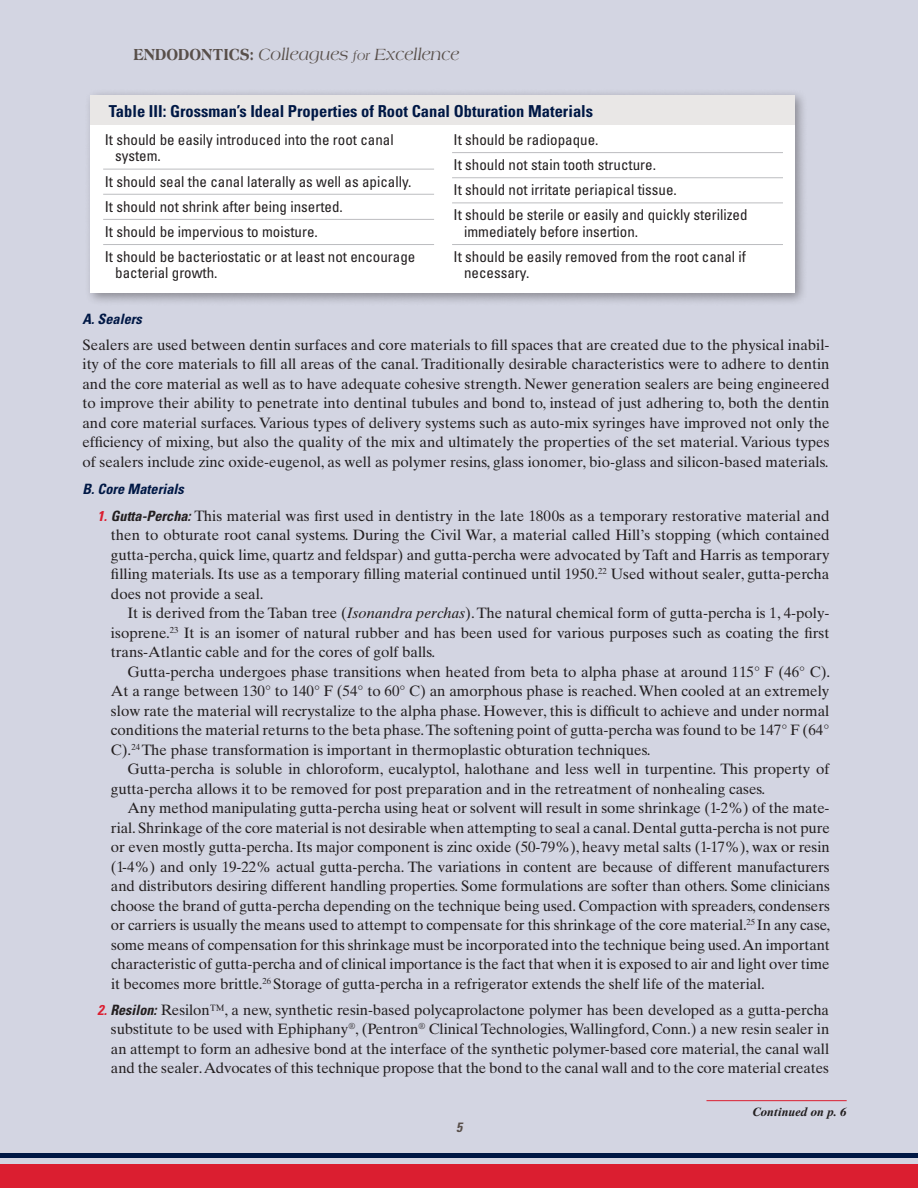
<style>
.page{position:relative;width:918px;height:1188px;background:#d3d5e2}
.page>*{position:absolute;margin:0;border:0;box-sizing:border-box;transform-origin:0 0}
.t1{font:italic 17.4px "Americana Std";color:#584f4a;scale:.94 1}
.t2{font:700 condensed 16.5px "Univers LT Std";color:#001845}
.t3{font:15px/19.5px "Times Ten LT Std";color:#231f20;text-align:justify}
.t4{font:condensed 15px/25.2px "Univers LT Std";color:#231f20}
.t5{font:italic 700 condensed 14.25px "Univers LT Std";color:#001845}
.t6{font:italic 700 condensed 13.5px "Univers LT Std";color:#584f4a}
.t7{font:italic 700 12px "Times Ten LT Std";color:#231f20}
.s1{font-weight:800;font-style:normal;font-size:17.25px}
.s2{font-size:13.5px}
.s3{font-family:"Univers LT Std";font-weight:700;font-style:italic;font-stretch:condensed;font-size:14.25px;color:#db1e30}
.s4{font-family:"Univers LT Std";font-weight:700;font-style:italic;font-stretch:condensed;font-size:14.25px}
.s5{font-style:italic}
</style>
<div class="page">
<div style="left:0;top:1165px;width:918px;height:23px;background:#db1e30"></div>
<div style="left:0;top:1153px;width:918px;height:5px;background:#001845"></div>
<hr style="left:706px;top:1100px;width:141px;height:1px;background:#db1e30">
<div style="left:84px;top:89px;width:725px;height:217px;background:#231f20;opacity:.42"></div>
<div style="left:91px;top:96px;width:704px;height:197px;background:#fff"></div>
<hr style="left:103px;top:169px;width:331px;height:1px;background:#bcbdc0">
<hr style="left:103px;top:194px;width:331px;height:1px;background:#bcbdc0">
<hr style="left:103px;top:219px;width:331px;height:1px;background:#bcbdc0">
<hr style="left:103px;top:244px;width:331px;height:1px;background:#bcbdc0">
<hr style="left:452px;top:152px;width:331px;height:1px;background:#bcbdc0">
<hr style="left:452px;top:177px;width:331px;height:1px;background:#bcbdc0">
<hr style="left:452px;top:203px;width:331px;height:1px;background:#bcbdc0">
<hr style="left:452px;top:244px;width:331px;height:1px;background:#bcbdc0">
<div style="left:91px;top:96px;width:704px;height:29px;background:#e9e7e6"></div>
<p class="t1" style="left:133px;top:44px;width:348px"><span class="s1">ENDODONTICS:</span> Colleagues <span class="s2">for</span> Excellence</p>
<p class="t2" style="left:109px;top:101px;width:486px">Table III: Grossman’s Ideal Properties of Root Canal Obturation Materials</p>
<p class="t4" style="left:115px;top:131px;width:280px;line-height:16.5px;text-indent:-10px">It should be easily introduced into the root canal system.</p>
<p class="t4" style="left:105px;top:168px;width:312px">It should seal the canal laterally as well as apically.<br>It should not shrink after being inserted.<br>It should be impervious to moisture.<br>It should be bacteriostatic or at least not encourage</p>
<p class="t4" style="left:115px;top:260px;width:104px">bacterial growth.</p>
<p class="t4" style="left:454px;top:127px;width:296px">It should be radiopaque.<br>It should not stain tooth structure.<br>It should not irritate periapical tissue.<br>It should be sterile or easily and quickly sterilized</p>
<p class="t4" style="left:454px;top:219px;width:294px;text-indent:10px">immediately before insertion.<br>It should be easily removed from the root canal if</p>
<p class="t4" style="left:464px;top:260px;width:67px">necessary.</p>
<p class="t5" style="left:82px;top:310px;width:61px">A. Sealers</p>
<p class="t3" style="left:82px;top:335px;width:749px">Sealers are used between dentin surfaces and core materials to fill spaces that are created due to the physical inabil&shy;ity of the core materials to fill all areas of the canal. Traditionally desirable characteristics were to adhere to dentin and the core material as well as to have adequate cohesive strength. Newer generation sealers are being engineered to improve their ability to penetrate into dentinal tubules and bond to, instead of just adhering to, both the dentin and core material surfaces. Various types of delivery systems such as auto-mix syringes have improved not only the efficiency of mixing, but also the quality of the mix and ultimately the properties of the set material. Various types of sealers include zinc oxide-eugenol, as well as polymer resins, glass ionomer, bio-glass and silicon-based materials.</p>
<p class="t5" style="left:82px;top:480px;width:103px">B. Core Materials</p>
<p class="t3" style="left:111px;top:506px;width:720px;text-indent:-13px"><span class="s3">1.</span> <span class="s4">Gutta-Percha:</span> This material was first used in dentistry in the late 1800s as a temporary restorative material and then to obturate root canal systems. During the Civil War, a material called Hill’s stopping (which contained gutta-percha, quick lime, quartz and feldspar) and gutta-percha were advocated by Taft and Harris as temporary filling materials. Its use as a temporary filling material continued until 1950.<sup>22</sup> Used without sealer, gutta-percha does not provide a seal.</p>
<p class="t3" style="left:111px;top:603px;width:720px;text-indent:16px">It is derived from the Taban tree (<span class="s5">Isonandra perchas</span>). The natural chemical form of gutta-percha is 1, 4-poly&shy;isoprene.<sup>23</sup> It is an isomer of natural rubber and has been used for various purposes such as coating the first trans-Atlantic cable and for the cores of golf balls.</p>
<p class="t3" style="left:111px;top:662px;width:721px;text-indent:16px">Gutta-percha undergoes phase transitions when heated from beta to alpha phase at around 115° F (46° C).<br>At a range between 130° to 140° F (54° to 60° C) an amorphous phase is reached. When cooled at an extremely slow rate the material will recrystalize to the alpha phase. However, this is difficult to achieve and under normal conditions the material returns to the beta phase. The softening point of gutta-percha was found to be 147° F (64° C).<sup>24</sup> The phase transformation is important in thermoplastic obturation techniques.</p>
<p class="t3" style="left:111px;top:759px;width:720px;text-indent:16px">Gutta-percha is soluble in chloroform, eucalyptol, halothane and less well in turpentine. This property of gutta-percha allows it to be removed for post preparation and in the retreatment of nonhealing cases.</p>
<p class="t3" style="left:111px;top:798px;width:721px;text-indent:17px">Any method manipulating gutta-percha using heat or solvent will result in some shrinkage (1-2%) of the mate&shy;rial. Shrinkage of the core material is not desirable when attempting to seal a canal. Dental gutta-percha is not pure or even mostly gutta-percha. Its major component is zinc oxide (50-79%), heavy metal salts (1-17%), wax or resin (1-4%) and only 19-22% actual gutta-percha. The variations in content are because of different manufacturers and distributors desiring different handling properties. Some formulations are softer than others. Some clinicians choose the brand of gutta-percha depending on the technique being used. Compaction with spreaders, condensers or carriers is usually the means used to attempt to compensate for this shrinkage of the core material.<sup>25</sup> In any case, some means of compensation for this shrinkage must be incorporated into the technique being used. An important characteristic of gutta-percha and of clinical importance is the fact that when it is exposed to air and light over time it becomes more brittle.<sup>26</sup> Storage of gutta-percha in a refrigerator extends the shelf life of the material.</p>
<p class="t3" style="left:111px;top:1000px;width:720px;text-indent:-13px"><span class="s3">2.</span> <span class="s4">Resilon:</span> Resilon™, a new, synthetic resin-based polycaprolactone polymer has been developed as a gutta-percha substitute to be used with Ephiphany<sup>®</sup>, (Pentron<sup>®</sup> Clinical Technologies, Wallingford, Conn.) a new resin sealer in an attempt to form an adhesive bond at the interface of the synthetic polymer-based core material, the canal wall and the sealer. Advocates of this technique propose that the bond to the canal wall and to the core material creates</p>
<p class="t6" style="left:456px;top:1119px;width:7px">5</p>
<p class="t7" style="left:752px;top:1105px;width:96px">Continued on p. 6</p>
</div>
